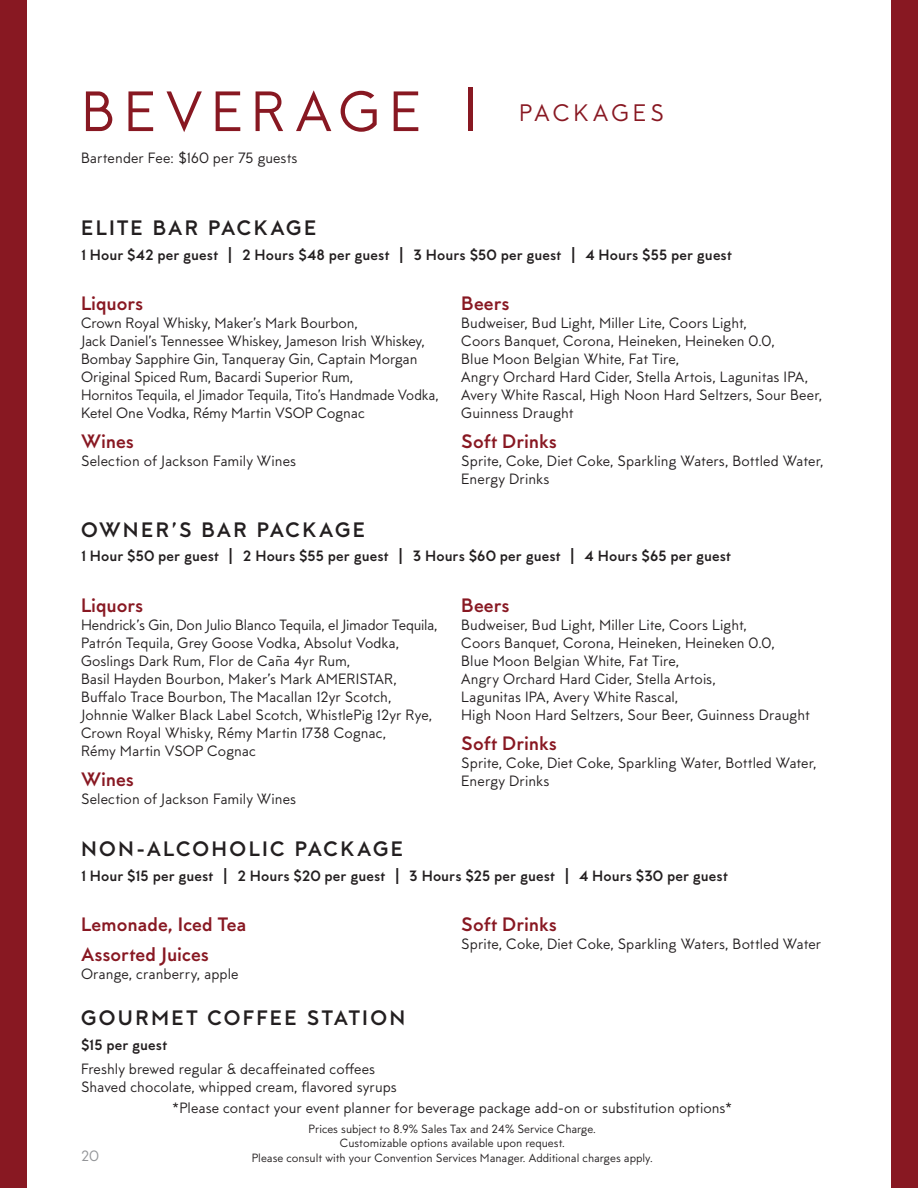
<style>
.page{position:relative;width:918px;height:1188px;background:#fff}
.page>*{position:absolute;margin:0;border:0;box-sizing:border-box;transform-origin:0 0}
.Large_Head{font:57px "MTT Milano";letter-spacing:.15em;color:#881822}
.Large_Head-2{font:24px "MTT Milano";letter-spacing:.14em;color:#881822}
.Sub_Head___Span{font:700 21px "MTT Milano";letter-spacing:.1em;color:#231f20}
.Item{font:700 19.5px "MTT Milano";letter-spacing:-.005em;color:#881822}
.Desc___following_item{font:15px/18px "MTT Milano";color:#231f20}
.Header_Desc{font:700 15px "MTT Milano";letter-spacing:.005em;color:#231f20}
.Header_Desc-2{font:15px "MTT Milano";letter-spacing:.005em;color:#231f20}
.Desc___following_item-2{font:700 15px "MTT Milano";letter-spacing:.01em;color:#231f20}
.t1{font:15px "MTT Milano";color:#939598}
.t2{font:12px/14.4px "MTT Milano";color:#231f20;text-align:center}
.s1{font-size:21px}
</style>
<div class="page">
<div style="left:0;top:0;width:27px;height:1188px;background:#881822"></div>
<div style="left:891px;top:0;width:27px;height:1188px;background:#881822"></div>
<p class="Large_Head" style="left:81px;top:79px;width:407px">BEVERAGE |</p>
<p class="Header_Desc-2" style="left:81px;top:149px;width:218px">Bartender Fee: $160 per 75 guests</p>
<p class="Large_Head-2" style="left:519px;top:99px;width:146px">PACKAGES</p>
<p class="Sub_Head___Span" style="left:81px;top:216px;width:237px">ELITE BAR PACKAGE</p>
<p class="Header_Desc" style="left:81px;top:246px;width:652px">1 Hour $42 per guest <span class="s1">|</span> 2 Hours $48 per guest <span class="s1">|</span> 3 Hours $50 per guest <span class="s1">|</span> 4 Hours $55 per guest</p>
<p class="Item" style="left:81px;top:292px;width:64px">Liquors</p>
<p class="Desc___following_item" style="left:81px;top:314px;width:359px">Crown Royal Whisky, Maker’s Mark Bourbon,<br>Jack Daniel’s Tennessee Whiskey, Jameson Irish Whiskey, Bombay Sapphire Gin, Tanqueray Gin, Captain Morgan Original Spiced Rum, Bacardi Superior Rum,<br>Hornitos Tequila, el Jimador Tequila, Tito’s Handmade Vodka, Ketel One Vodka, Rémy Martin VSOP Cognac</p>
<p class="Item" style="left:81px;top:430px;width:55px">Wines</p>
<p class="Desc___following_item" style="left:81px;top:453px;width:217px">Selection of Jackson Family Wines</p>
<p class="Item" style="left:461px;top:292px;width:50px">Beers</p>
<p class="Desc___following_item" style="left:461px;top:314px;width:362px">Budweiser, Bud Light, Miller Lite, Coors Light,<br>Coors Banquet, Corona, Heineken, Heineken 0.0,<br>Blue Moon Belgian White, Fat Tire,<br>Angry Orchard Hard Cider, Stella Artois, Lagunitas IPA, Avery White Rascal, High Noon Hard Seltzers, Sour Beer, Guinness Draught</p>
<p class="Item" style="left:461px;top:430px;width:97px">Soft Drinks</p>
<p class="Desc___following_item" style="left:461px;top:453px;width:364px">Sprite, Coke, Diet Coke, Sparkling Waters, Bottled Water,<br>Energy Drinks</p>
<p class="Sub_Head___Span" style="left:81px;top:517px;width:286px">OWNER’S BAR PACKAGE</p>
<p class="Header_Desc" style="left:81px;top:547px;width:652px">1 Hour $50 per guest <span class="s1">|</span> 2 Hours $55 per guest <span class="s1">|</span> 3 Hours $60 per guest <span class="s1">|</span> 4 Hours $65 per guest</p>
<p class="Item" style="left:81px;top:594px;width:64px">Liquors</p>
<p class="Desc___following_item" style="left:81px;top:616px;width:358px">Hendrick’s Gin, Don Julio Blanco Tequila, el Jimador Tequila, Patrón Tequila, Grey Goose Vodka, Absolut Vodka, Goslings Dark Rum, Flor de Caña 4yr Rum,<br>Basil Hayden Bourbon, Maker’s Mark AMERISTAR, Buffalo Trace Bourbon, The Macallan 12yr Scotch, Johnnie Walker Black Label Scotch, WhistlePig 12yr Rye, Crown Royal Whisky, Rémy Martin 1738 Cognac,<br>Rémy Martin VSOP Cognac</p>
<p class="Item" style="left:81px;top:768px;width:55px">Wines</p>
<p class="Desc___following_item" style="left:81px;top:790px;width:217px">Selection of Jackson Family Wines</p>
<p class="Item" style="left:461px;top:594px;width:50px">Beers</p>
<p class="Desc___following_item" style="left:461px;top:616px;width:350px">Budweiser, Bud Light, Miller Lite, Coors Light,<br>Coors Banquet, Corona, Heineken, Heineken 0.0,<br>Blue Moon Belgian White, Fat Tire,<br>Angry Orchard Hard Cider, Stella Artois,<br>Lagunitas IPA, Avery White Rascal,<br>High Noon Hard Seltzers, Sour Beer, Guinness Draught</p>
<p class="Item" style="left:461px;top:732px;width:97px">Soft Drinks</p>
<p class="Desc___following_item" style="left:461px;top:754px;width:357px">Sprite, Coke, Diet Coke, Sparkling Water, Bottled Water,<br>Energy Drinks</p>
<p class="Sub_Head___Span" style="left:81px;top:837px;width:324px">NON-ALCOHOLIC PACKAGE</p>
<p class="Header_Desc" style="left:81px;top:867px;width:648px">1 Hour $15 per guest <span class="s1">|</span> 2 Hours $20 per guest <span class="s1">|</span> 3 Hours $25 per guest <span class="s1">|</span> 4 Hours $30 per guest</p>
<p class="Item" style="left:81px;top:913px;width:167px">Lemonade, Iced Tea</p>
<p class="Item" style="left:81px;top:943px;width:130px">Assorted Juices</p>
<p class="Desc___following_item" style="left:81px;top:966px;width:159px">Orange, cranberry, apple</p>
<p class="Item" style="left:461px;top:913px;width:97px">Soft Drinks</p>
<p class="Desc___following_item" style="left:461px;top:935px;width:362px">Sprite, Coke, Diet Coke, Sparkling Waters, Bottled Water</p>
<p class="Sub_Head___Span" style="left:81px;top:1005px;width:326px">GOURMET COFFEE STATION</p>
<p class="Desc___following_item-2" style="left:81px;top:1036px;width:88px">$15 per guest</p>
<p class="Desc___following_item" style="left:81px;top:1061px;width:317px">Freshly brewed regular &amp; decaffeinated coffees<br>Shaved chocolate, whipped cream, flavored syrups</p>
<p class="Desc___following_item" style="left:172px;top:1099px;width:562px">*Please contact your event planner for beverage package add-on or substitution options*</p>
<p class="t1" style="left:81px;top:1147px;width:20px">20</p>
<p class="t2" style="left:252px;top:1122px;width:402px">Prices subject to 8.9% Sales Tax and 24% Service Charge.<br>Customizable options available upon request.<br>Please consult with your Convention Services Manager. Additional charges apply.</p>
</div>
